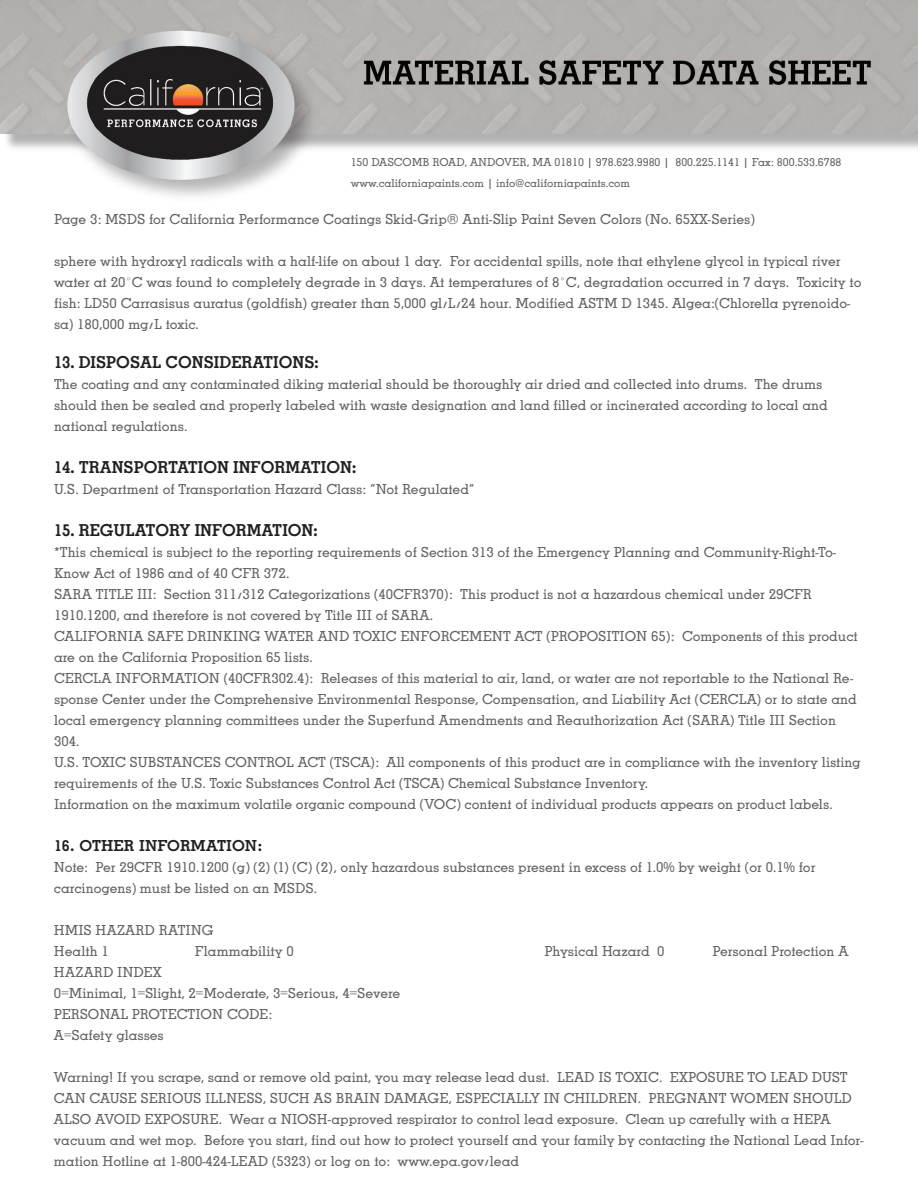
<style>
.page{position:relative;width:918px;height:1188px;background:#fff}
.page>*{position:absolute;margin:0;border:0;box-sizing:border-box;transform-origin:0 0}
.t1{font:700 16.5px "Memphis LT Std";color:#231f20}
.t2{font:500 16.5px "Memphis";color:#231f20}
.t3{font:300 15px/21px "Memphis";color:#636366}
.t4{font:300 12px/21px "Memphis";color:#636366}
</style>
<div class="page">
<img style="left:0;top:0;width:918px;height:197px">
<p class="t4" style="left:351px;top:152px;width:492px">150 DASCOMB ROAD, ANDOVER, MA 01810 | 978.623.9980 | 800.225.1141 | Fax: 800.533.6788 www.californiapaints.com | info@californiapaints.com</p>
<p class="t3" style="left:54px;top:209px;width:702px">Page 3: MSDS for California Performance Coatings Skid-Grip® Anti-Slip Paint Seven Colors (No. 65XX-Series)</p>
<p class="t3" style="left:54px;top:251px;width:809px">sphere with hydroxyl radicals with a half-life on about 1 day. For accidental spills, note that ethylene glycol in typical river water at 20°C was found to completely degrade in 3 days. At temperatures of 8°C, degradation occurred in 7 days. Toxicity to fish: LD50 Carrasisus auratus (goldfish) greater than 5,000 gl/L/24 hour. Modified ASTM D 1345. Algea:(Chlorella pyrenoido&shy;sa) 180,000 mg/L toxic.</p>
<p class="t1" style="left:54px;top:352px;width:266px">13. DISPOSAL CONSIDERATIONS:</p>
<p class="t3" style="left:54px;top:374px;width:775px">The coating and any contaminated diking material should be thoroughly air dried and collected into drums. The drums should then be sealed and properly labeled with waste designation and land filled or incinerated according to local and national regulations.</p>
<p class="t1" style="left:54px;top:457px;width:304px">14. TRANSPORTATION INFORMATION:</p>
<p class="t3" style="left:54px;top:479px;width:422px">U.S. Department of Transportation Hazard Class: “Not Regulated”</p>
<p class="t1" style="left:54px;top:520px;width:265px">15. REGULATORY INFORMATION:</p>
<p class="t3" style="left:54px;top:542px;width:808px">*This chemical is subject to the reporting requirements of Section 313 of the Emergency Planning and Community-Right-To-Know Act of 1986 and of 40 CFR 372.<br>SARA TITLE III: Section 311/312 Categorizations (40CFR370): This product is not a hazardous chemical under 29CFR 1910.1200, and therefore is not covered by Title III of SARA.<br>CALIFORNIA SAFE DRINKING WATER AND TOXIC ENFORCEMENT ACT (PROPOSITION 65): Components of this product are on the California Proposition 65 lists.<br>CERCLA INFORMATION (40CFR302.4): Releases of this material to air, land, or water are not reportable to the National Re&shy;sponse Center under the Comprehensive Environmental Response, Compensation, and Liability Act (CERCLA) or to state and local emergency planning committees under the Superfund Amendments and Reauthorization Act (SARA) Title III Section 304.<br>U.S. TOXIC SUBSTANCES CONTROL ACT (TSCA): All components of this product are in compliance with the inventory listing requirements of the U.S. Toxic Substances Control Act (TSCA) Chemical Substance Inventory.<br>Information on the maximum volatile organic compound (VOC) content of individual products appears on product labels.</p>
<p class="t2" style="left:54px;top:837px;width:210px">16. OTHER INFORMATION:</p>
<p class="t3" style="left:54px;top:857px;width:763px">Note: Per 29CFR 1910.1200 (g) (2) (1) (C) (2), only hazardous substances present in excess of 1.0% by weight (or 0.1% for carcinogens) must be listed on an MSDS.</p>
<p class="t3" style="left:54px;top:920px;width:161px">HMIS HAZARD RATING<br>Health 1</p>
<p class="t3" style="left:195px;top:941px;width:100px">Flammability 0</p>
<p class="t3" style="left:544px;top:941px;width:122px">Physical Hazard 0</p>
<p class="t3" style="left:712px;top:941px;width:138px">Personal Protection A</p>
<p class="t3" style="left:54px;top:962px;width:348px">HAZARD INDEX<br>0=Minimal, 1=Slight, 2=Moderate, 3=Serious, 4=Severe<br>PERSONAL PROTECTION CODE:<br>A=Safety glasses</p>
<p class="t3" style="left:54px;top:1067px;width:811px">Warning! If you scrape, sand or remove old paint, you may release lead dust. LEAD IS TOXIC. EXPOSURE TO LEAD DUST CAN CAUSE SERIOUS ILLNESS, SUCH AS BRAIN DAMAGE, ESPECIALLY IN CHILDREN. PREGNANT WOMEN SHOULD ALSO AVOID EXPOSURE. Wear a NIOSH-approved respirator to control lead exposure. Clean up carefully with a HEPA vacuum and wet mop. Before you start, find out how to protect yourself and your family by contacting the National Lead Infor&shy;mation Hotline at 1-800-424-LEAD (5323) or log on to: www.epa.gov/lead</p>
</div>
